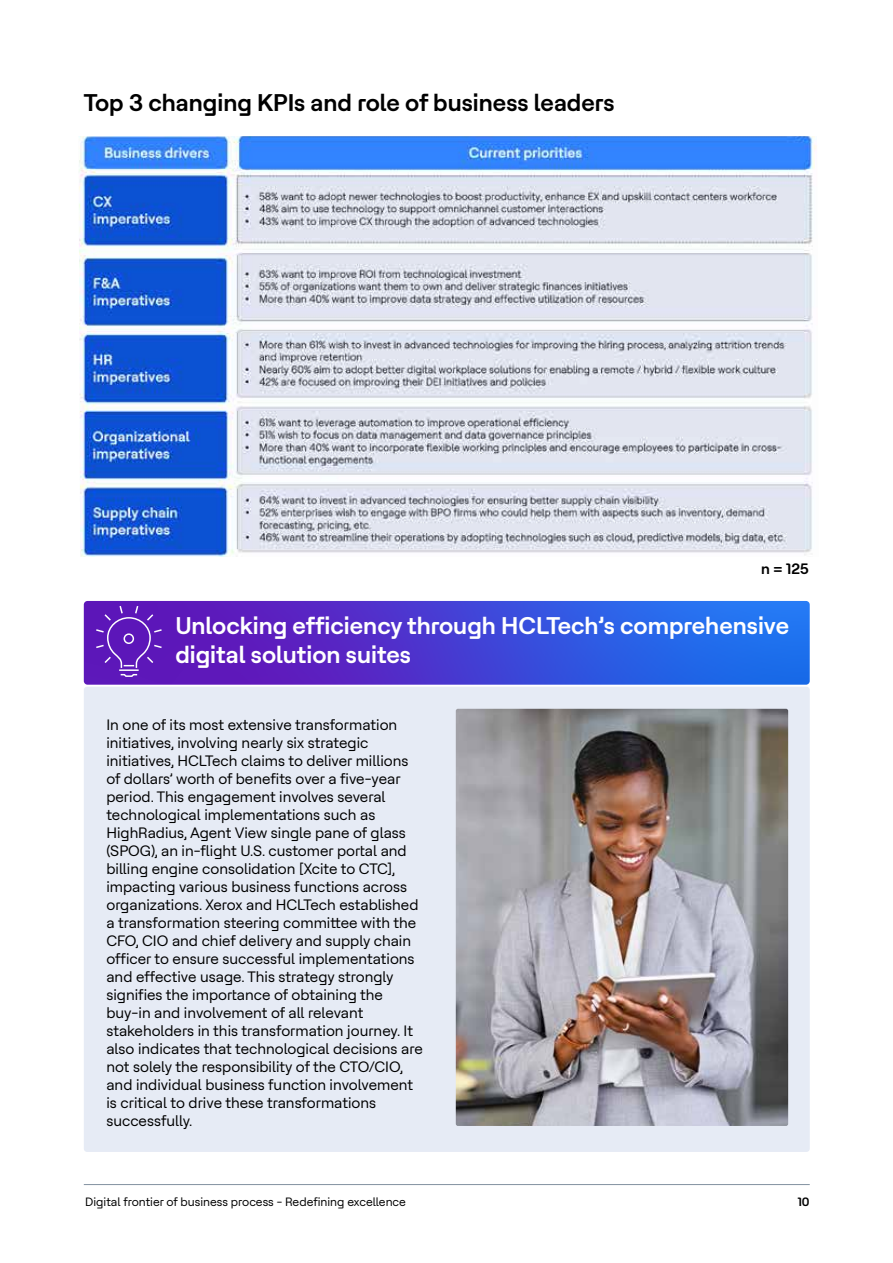
<style>
.page{position:relative;width:893px;height:1263px;background:#fff}
.page>*{position:absolute;margin:0;border:0;box-sizing:border-box;transform-origin:0 0}
.t1{font:700 24px/28.8px "HCL Tech Roobert";color:#fff}
.t2{font:700 24px "HCL Tech Roobert";color:#000}
.t3{font:15px/18px "HCL Tech Roobert";color:#000}
.t4{font:700 15px "HCL Tech Roobert";color:#000}
.t5{font:12px "HCL Tech Roobert";color:#000}
.t6{font:700 12px "HCL Tech Roobert";color:#000}
</style>
<div class="page">
<hr style="left:84px;top:1184px;width:726px;height:1px;background:#8291a0">
<div style="left:84px;top:687px;width:726px;height:465px;background:#e6ebf5;border-radius:3px"></div>
<svg style="left:84px;top:601px;width:726px;height:84px;background:#4143d4"></svg>
<img style="left:79px;top:136px;width:738px;height:421px">
<svg style="left:95px;top:605px;width:68px;height:73px;background:#6a2abe"></svg>
<img style="left:456px;top:709px;width:332px;height:417px">
<h1 class="t2" style="left:84px;top:85px;width:532px">Top 3 changing KPIs and role of business leaders</h1>
<p class="t4" style="left:761px;top:558px;width:49px">n = 125</p>
<h1 class="t1" style="left:175px;top:610px;width:615px">Unlocking efficiency through HCLTech’s comprehensive digital solution suites</h1>
<p class="t3" style="left:106px;top:715px;width:318px">In one of its most extensive transformation initiatives, involving nearly six strategic initiatives, HCLTech claims to deliver millions of dollars’ worth of benefits over a five-year period. This engagement involves several technological implementations such as HighRadius, Agent View single pane of glass (SPOG), an in-flight U.S. customer portal and billing engine consolidation [Xcite to CTC], impacting various business functions across organizations. Xerox and HCLTech established a transformation steering committee with the CFO, CIO and chief delivery and supply chain officer to ensure successful implementations and effective usage. This strategy strongly signifies the importance of obtaining the buy-in and involvement of all relevant stakeholders in this transformation journey. It also indicates that technological decisions are not solely the responsibility of the CTO/CIO, and individual business function involvement is critical to drive these transformations successfully.</p>
<p class="t5" style="left:85px;top:1193px;width:322px">Digital frontier of business process - Redefining excellence</p>
<p class="t6" style="left:798px;top:1193px;width:13px">10</p>
</div>
